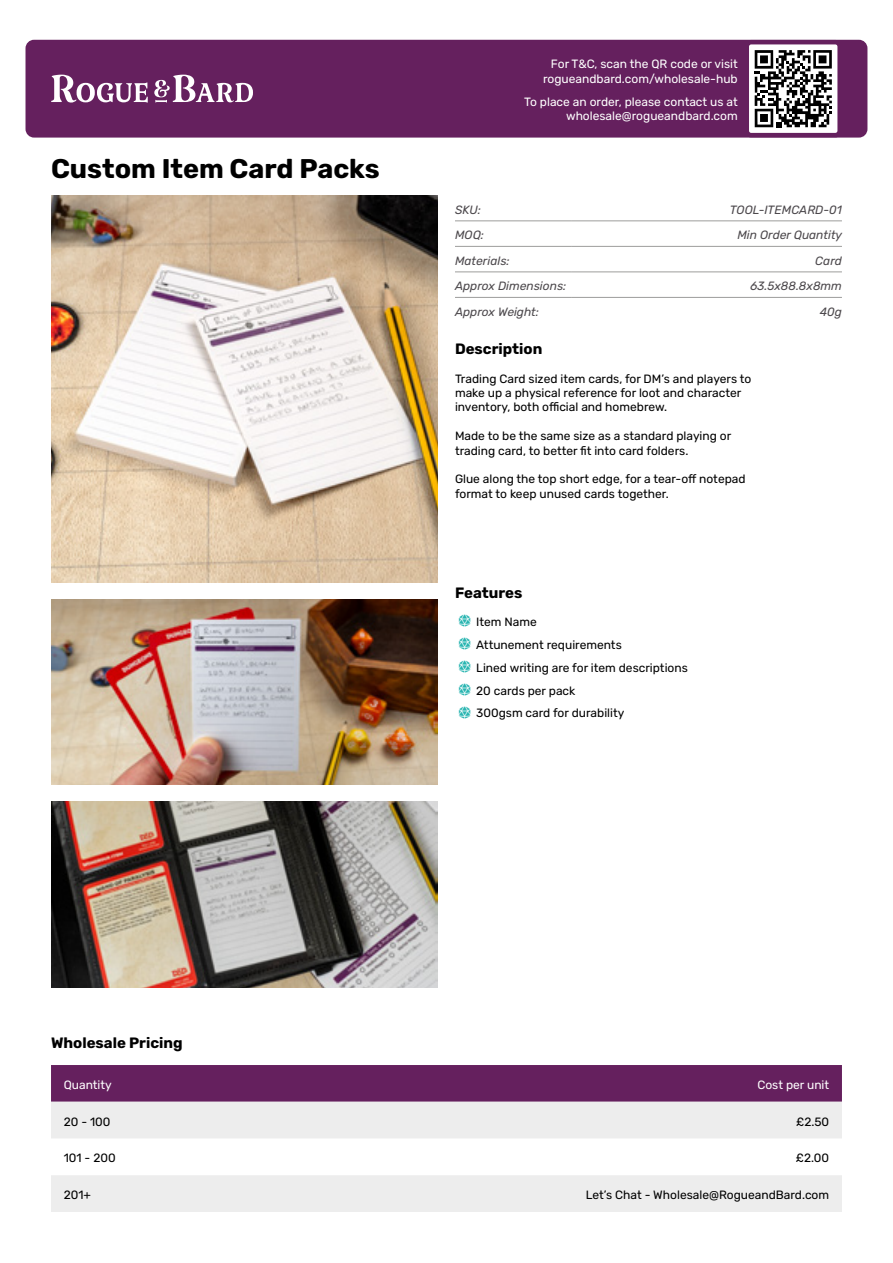
<style>
.page{position:relative;width:893px;height:1263px;background:#fff}
.page>*{position:absolute;margin:0;border:0;box-sizing:border-box;transform-origin:0 0}
.t1{font:700 27px "Rubik";color:#000}
.t2{font:700 15px "Rubik";color:#000}
.t3{font:12px/23px "Rubik";color:#000}
.t4{font:12px/14.4px "Rubik";color:#fff;text-align:right}
.t5{font:italic 12px "Rubik";color:#4c484c}
</style>
<div class="page">
<div style="left:26px;top:40px;width:841px;height:98px;background:#65205e;border-radius:9px"></div>
<svg style="left:51px;top:75px;width:202px;height:28px"></svg>
<svg style="left:749px;top:45px;width:88px;height:87px;background:#949494"></svg>
<div style="left:744px;top:40px;width:98px;height:97px;border:4px solid #65205e;border-radius:4px"></div>
<div style="left:51px;top:1065px;width:791px;height:37px;background:#65205e"></div>
<svg style="left:51px;top:1102px;width:791px;height:110px;fill:#ededed"></svg>
<hr style="left:455px;top:220px;width:117px;height:1px;background:#9d9d9c">
<hr style="left:572px;top:220px;width:270px;height:1px;background:#9d9d9c">
<hr style="left:455px;top:246px;width:117px;height:1px;background:#9d9d9c">
<hr style="left:572px;top:246px;width:270px;height:1px;background:#9d9d9c">
<hr style="left:455px;top:271px;width:117px;height:1px;background:#9d9d9c">
<hr style="left:572px;top:271px;width:270px;height:1px;background:#9d9d9c">
<hr style="left:455px;top:297px;width:117px;height:1px;background:#9d9d9c">
<hr style="left:572px;top:297px;width:270px;height:1px;background:#9d9d9c">
<img style="left:51px;top:802px;width:387px;height:185px">
<img style="left:51px;top:599px;width:387px;height:186px">
<img style="left:51px;top:195px;width:387px;height:387px">
<h1 class="t1" style="left:51px;top:154px;width:330px">Custom Item Card Packs</h1>
<p class="t4" style="left:543px;top:57px;width:196px">For T&amp;C, scan the QR code or visit rogueandbard.com/wholesale-hub</p>
<p class="t4" style="left:524px;top:95px;width:215px">To place an order, please contact us at wholesale@rogueandbard.com</p>
<p class="t5" style="left:455px;top:203px;width:28px">SKU:</p>
<p class="t5" style="left:730px;top:203px;width:114px">TOOL-ITEMCARD-01</p>
<p class="t5" style="left:455px;top:228px;width:30px">MOQ:</p>
<p class="t5" style="left:737px;top:228px;width:106px">Min Order Quantity</p>
<p class="t5" style="left:455px;top:254px;width:56px">Materials:</p>
<p class="t5" style="left:815px;top:254px;width:28px">Card</p>
<p class="t5" style="left:455px;top:279px;width:113px">Approx Dimensions:</p>
<p class="t5" style="left:750px;top:279px;width:93px">63.5x88.8x8mm</p>
<p class="t5" style="left:455px;top:305px;width:85px">Approx Weight:</p>
<p class="t5" style="left:820px;top:305px;width:24px">40g</p>
<p class="t2" style="left:455px;top:341px;width:89px">Description</p>
<p class="t3" style="left:455px;top:371px;width:298px;line-height:14.4px">Trading Card sized item cards, for DM’s and players to make up a physical reference for loot and character inventory, both official and homebrew.</p>
<p class="t3" style="left:455px;top:429px;width:278px;line-height:14.4px">Made to be the same size as a standard playing or trading card, to better fit into card folders.</p>
<p class="t3" style="left:455px;top:472px;width:292px;line-height:14.4px">Glue along the top short edge, for a tear-off notepad format to keep unused cards together.</p>
<p class="t2" style="left:455px;top:584px;width:69px">Features</p>
<p class="t3" style="left:476px;top:610px;width:213px">Item Name<br>Attunement requirements<br>Lined writing are for item descriptions<br>20 cards per pack<br>300gsm card for durability</p>
<p class="t2" style="left:51px;top:1034px;width:133px">Wholesale Pricing</p>
<p class="t4" style="left:64px;top:1078px;width:50px">Quantity</p>
<p class="t4" style="left:757px;top:1078px;width:73px">Cost per unit</p>
<p class="t3" style="left:64px;top:1110px;width:48px">20 - 100</p>
<p class="t3" style="left:796px;top:1110px;width:34px">£2.50</p>
<p class="t3" style="left:64px;top:1147px;width:53px">101 - 200</p>
<p class="t3" style="left:796px;top:1147px;width:35px">£2.00</p>
<p class="t3" style="left:64px;top:1184px;width:29px">201+</p>
<p class="t3" style="left:586px;top:1184px;width:245px">Let’s Chat - Wholesale@RogueandBard.com</p>
</div>
